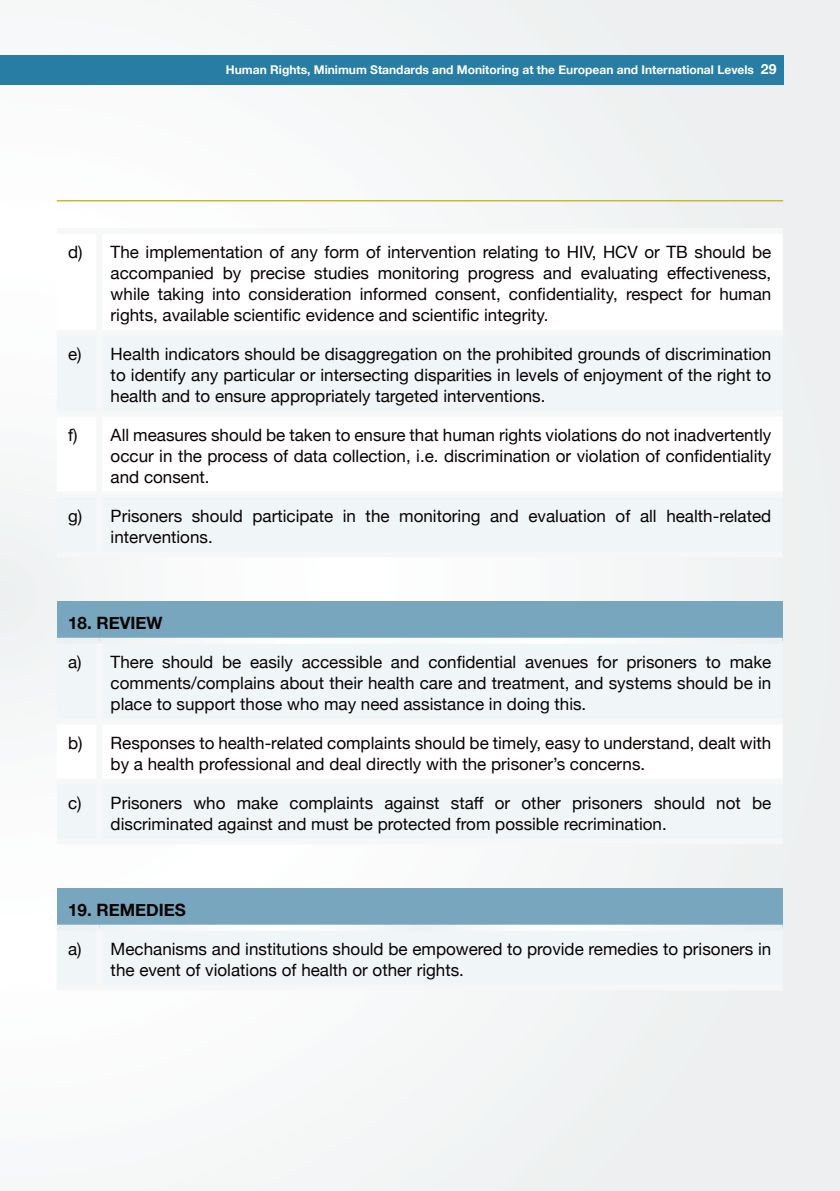
<style>
.page{position:relative;width:840px;height:1191px;background:#fff}
.page>*{position:absolute;margin:0;border:0;box-sizing:border-box;transform-origin:0 0}
.t1{font:17px/21px "Helvetica Neue";color:#080302;text-align:justify}
.t2{font:700 17px "Helvetica Neue";color:#080302}
.t3{font:700 12px "Helvetica Neue";color:#fff}
.s1{font-size:14px}
</style>
<div class="page">
<div style="left:0;top:0;width:839px;height:1191px;background:#f4f6f8"></div>
<div style="left:0;top:55px;width:782px;height:29px;background:#277da3"></div>
<hr style="left:57px;top:200px;width:725px;height:1px;background:#c7ba2e">
<div style="left:57px;top:601px;width:725px;height:40px;background:#78a6be"></div>
<div style="left:57px;top:638px;width:42px;height:6px;background:#eef0f0"></div>
<div style="left:99px;top:638px;width:683px;height:6px;background:#fff"></div>
<div style="left:57px;top:888px;width:725px;height:39px;background:#78a6be"></div>
<div style="left:57px;top:924px;width:42px;height:6px;background:#eef1f1"></div>
<div style="left:99px;top:924px;width:683px;height:6px;background:#f7f8f9"></div>
<p class="t3" style="left:226px;top:60px;width:551px">Human Rights, Minimum Standards and Monitoring at the European and International Levels <span class="s1">29</span></p>
<p class="t1" style="left:111px;top:243px;width:661px;text-indent:-42px">d) The implementation of any form of intervention relating to HIV, HCV or TB should be accompanied by precise studies monitoring progress and evaluating effectiveness, while taking into consideration informed consent, confidentiality, respect for human rights, available scientific evidence and scientific integrity.</p>
<p class="t1" style="left:111px;top:345px;width:662px;text-indent:-42px">e) Health indicators should be disaggregation on the prohibited grounds of discrimination to identify any particular or intersecting disparities in levels of enjoyment of the right to health and to ensure appropriately targeted interventions.</p>
<p class="t1" style="left:111px;top:425px;width:661px;text-indent:-42px">f) All measures should be taken to ensure that human rights violations do not inadvertently occur in the process of data collection, i.e. discrimination or violation of confidentiality and consent.</p>
<p class="t1" style="left:111px;top:506px;width:661px;text-indent:-42px">g) Prisoners should participate in the monitoring and evaluation of all health-related interventions.</p>
<p class="t2" style="left:68px;top:610px;width:96px">18. REVIEW</p>
<p class="t1" style="left:111px;top:652px;width:661px;text-indent:-42px">a) There should be easily accessible and confidential avenues for prisoners to make comments/complains about their health care and treatment, and systems should be in place to support those who may need assistance in doing this.</p>
<p class="t1" style="left:111px;top:733px;width:661px;text-indent:-42px">b) Responses to health-related complaints should be timely, easy to understand, dealt with by a health professional and deal directly with the prisoner’s concerns.</p>
<p class="t1" style="left:111px;top:793px;width:661px;text-indent:-42px">c) Prisoners who make complaints against staff or other prisoners should not be discriminated against and must be protected from possible recrimination.</p>
<p class="t2" style="left:68px;top:897px;width:119px">19. REMEDIES</p>
<p class="t1" style="left:111px;top:939px;width:662px;text-indent:-42px">a) Mechanisms and institutions should be empowered to provide remedies to prisoners in the event of violations of health or other rights.</p>
</div>
